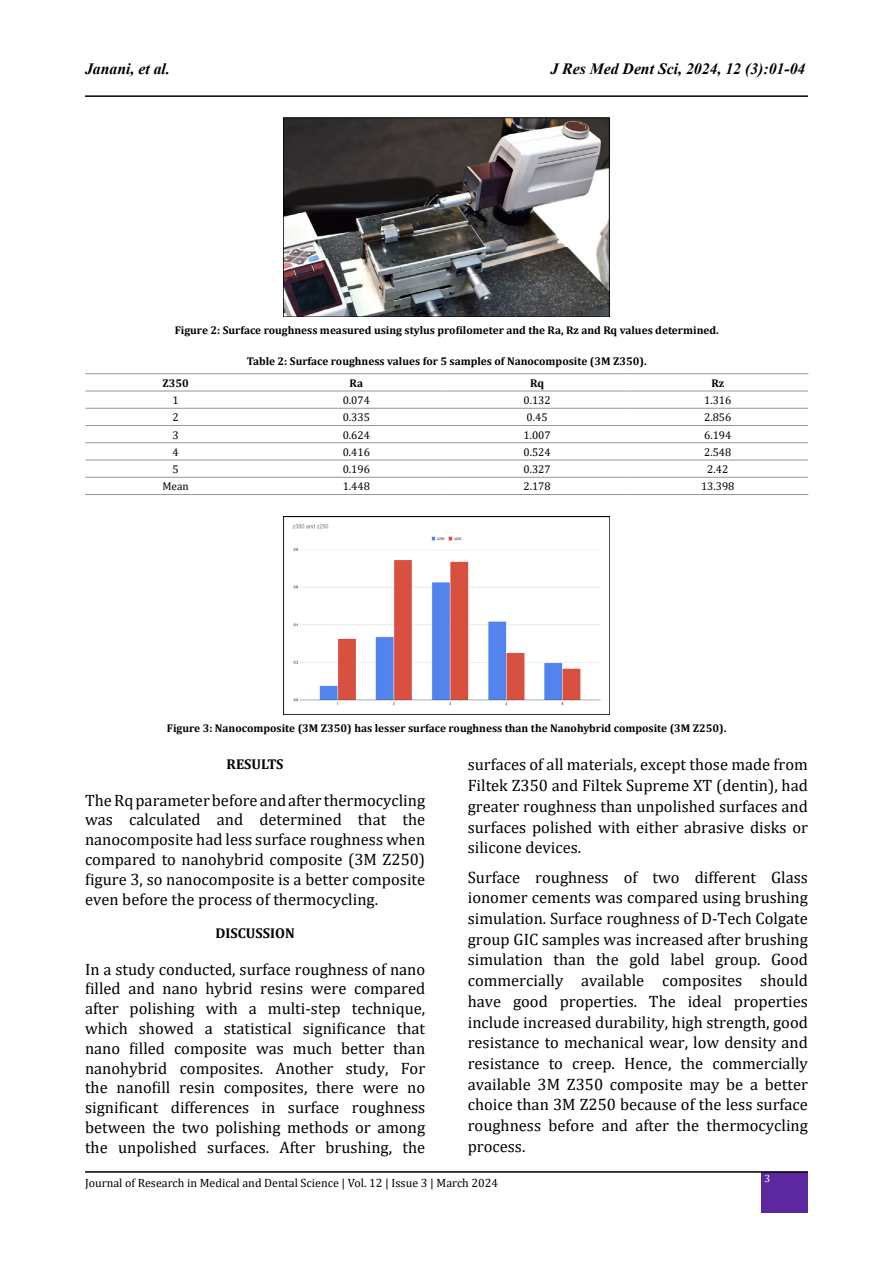
<style>
.page{position:relative;width:893px;height:1263px;background:#fff}
.page>*{position:absolute;margin:0;border:0;box-sizing:border-box;transform-origin:0 0}
.t1{font:16.5px/20.7px "Cambria";color:#000;text-align:justify}
.t2{font:italic 700 15.75px "Times New Roman";color:#000}
.t3{font:700 14.25px "Cambria";color:#000}
.t4{font:12px "Cambria";color:#000}
.t5{font:700 11.25px "Cambria";color:#000}
.t6{font:11.25px "Cambria";color:#000}
.t7{font:10.5px "Cambria";color:#fff}
</style>
<div class="page">
<hr style="left:85px;top:95px;width:723px;height:2px;background:#000">
<div style="left:762px;top:1172px;width:46px;height:41px;background:#5b289f"></div>
<hr style="left:85px;top:1171px;width:723px;height:2px;background:#000">
<img style="left:284px;top:118px;width:326px;height:199px">
<img style="left:284px;top:516px;width:326px;height:199px">
<hr style="left:85px;top:373px;width:181px;height:1px;background:#939598">
<hr style="left:266px;top:373px;width:181px;height:1px;background:#939598">
<hr style="left:447px;top:373px;width:180px;height:1px;background:#939598">
<hr style="left:627px;top:373px;width:181px;height:1px;background:#939598">
<hr style="left:85px;top:391px;width:181px;height:1px;background:#939598">
<hr style="left:266px;top:391px;width:181px;height:1px;background:#939598">
<hr style="left:447px;top:391px;width:180px;height:1px;background:#939598">
<hr style="left:627px;top:391px;width:181px;height:1px;background:#939598">
<hr style="left:85px;top:408px;width:181px;height:1px;background:#939598">
<hr style="left:266px;top:408px;width:181px;height:1px;background:#939598">
<hr style="left:447px;top:408px;width:180px;height:1px;background:#939598">
<hr style="left:627px;top:408px;width:181px;height:1px;background:#939598">
<hr style="left:85px;top:425px;width:181px;height:1px;background:#939598">
<hr style="left:266px;top:425px;width:181px;height:1px;background:#939598">
<hr style="left:447px;top:425px;width:180px;height:1px;background:#939598">
<hr style="left:627px;top:425px;width:181px;height:1px;background:#939598">
<hr style="left:85px;top:442px;width:181px;height:1px;background:#939598">
<hr style="left:266px;top:442px;width:181px;height:1px;background:#939598">
<hr style="left:447px;top:442px;width:180px;height:1px;background:#939598">
<hr style="left:627px;top:442px;width:181px;height:1px;background:#939598">
<hr style="left:85px;top:460px;width:181px;height:1px;background:#939598">
<hr style="left:266px;top:460px;width:181px;height:1px;background:#939598">
<hr style="left:447px;top:460px;width:180px;height:1px;background:#939598">
<hr style="left:627px;top:460px;width:181px;height:1px;background:#939598">
<hr style="left:85px;top:477px;width:181px;height:1px;background:#939598">
<hr style="left:266px;top:477px;width:181px;height:1px;background:#939598">
<hr style="left:447px;top:477px;width:180px;height:1px;background:#939598">
<hr style="left:627px;top:477px;width:181px;height:1px;background:#939598">
<hr style="left:85px;top:494px;width:181px;height:1px;background:#939598">
<hr style="left:266px;top:494px;width:181px;height:1px;background:#939598">
<hr style="left:447px;top:494px;width:180px;height:1px;background:#939598">
<hr style="left:627px;top:494px;width:181px;height:1px;background:#939598">
<p class="t2" style="left:85px;top:58px;width:86px">Janani, et al.</p>
<p class="t2" style="left:550px;top:58px;width:257px">J Res Med Dent Sci, 2024, 12 (3):01-04</p>
<p class="t5" style="left:175px;top:322px;width:546px">Figure 2: Surface roughness measured using stylus profilometer and the Ra, Rz and Rq values determined.</p>
<p class="t5" style="left:247px;top:353px;width:401px">Table 2: Surface roughness values for 5 samples of Nanocomposite (3M Z350).</p>
<p class="t5" style="left:162px;top:375px;width:28px">Z350</p>
<p class="t5" style="left:350px;top:375px;width:15px">Ra</p>
<p class="t5" style="left:530px;top:375px;width:16px">Rq</p>
<p class="t5" style="left:711px;top:375px;width:14px">Rz</p>
<p class="t6" style="left:172px;top:393px;width:8px">1</p>
<p class="t6" style="left:343px;top:393px;width:29px">0.074</p>
<p class="t6" style="left:523px;top:393px;width:29px">0.132</p>
<p class="t6" style="left:704px;top:393px;width:29px">1.316</p>
<p class="t6" style="left:172px;top:411px;width:8px">2</p>
<p class="t6" style="left:343px;top:411px;width:29px">0.335</p>
<p class="t6" style="left:527px;top:411px;width:23px">0.45</p>
<p class="t6" style="left:704px;top:411px;width:29px">2.856</p>
<p class="t6" style="left:172px;top:428px;width:8px">3</p>
<p class="t6" style="left:343px;top:428px;width:29px">0.624</p>
<p class="t6" style="left:523px;top:428px;width:29px">1.007</p>
<p class="t6" style="left:704px;top:428px;width:29px">6.194</p>
<p class="t6" style="left:172px;top:445px;width:8px">4</p>
<p class="t6" style="left:343px;top:445px;width:29px">0.416</p>
<p class="t6" style="left:523px;top:445px;width:29px">0.524</p>
<p class="t6" style="left:704px;top:445px;width:29px">2.548</p>
<p class="t6" style="left:172px;top:463px;width:8px">5</p>
<p class="t6" style="left:343px;top:463px;width:29px">0.196</p>
<p class="t6" style="left:523px;top:463px;width:29px">0.327</p>
<p class="t6" style="left:707px;top:463px;width:23px">2.42</p>
<p class="t6" style="left:162px;top:480px;width:28px">Mean</p>
<p class="t6" style="left:343px;top:480px;width:29px">1.448</p>
<p class="t6" style="left:523px;top:480px;width:29px">2.178</p>
<p class="t6" style="left:701px;top:480px;width:35px">13.398</p>
<p class="t5" style="left:167px;top:720px;width:561px">Figure 3: Nanocomposite (3M Z350) has lesser surface roughness than the Nanohybrid composite (3M Z250).</p>
<p class="t3" style="left:227px;top:754px;width:58px">RESULTS</p>
<p class="t1" style="left:85px;top:790px;width:342px;line-height:19.8px">The Rq parameter before and after thermocycling was calculated and determined that the nanocomposite had less surface roughness when compared to nanohybrid composite (3M Z250) figure 3, so nanocomposite is a better composite even before the process of thermocycling.</p>
<p class="t3" style="left:215px;top:923px;width:81px">DISCUSSION</p>
<p class="t1" style="left:85px;top:959px;width:342px;line-height:19.8px">In a study conducted, surface roughness of nano filled and nano hybrid resins were compared after polishing with a multi-step technique, which showed a statistical significance that nano filled composite was much better than nanohybrid composites. Another study, For the nanofill resin composites, there were no significant differences in surface roughness between the two polishing methods or among the unpolished surfaces. After brushing, the</p>
<p class="t1" style="left:468px;top:754px;width:342px">surfaces of all materials, except those made from Filtek Z350 and Filtek Supreme XT (dentin), had greater roughness than unpolished surfaces and surfaces polished with either abrasive disks or silicone devices.</p>
<p class="t1" style="left:468px;top:866px;width:342px">Surface roughness of two different Glass ionomer cements was compared using brushing simulation. Surface roughness of D-Tech Colgate group GIC samples was increased after brushing simulation than the gold label group. Good commercially available composites should have good properties. The ideal properties include increased durability, high strength, good resistance to mechanical wear, low density and resistance to creep. Hence, the commercially available 3M Z350 composite may be a better choice than 3M Z250 because of the less surface roughness before and after the thermocycling process.</p>
<p class="t4" style="left:85px;top:1176px;width:415px">Journal of Research in Medical and Dental Science | Vol. 12 | Issue 3 | March 2024</p>
<p class="t7" style="left:764px;top:1172px;width:7px">3</p>
</div>
